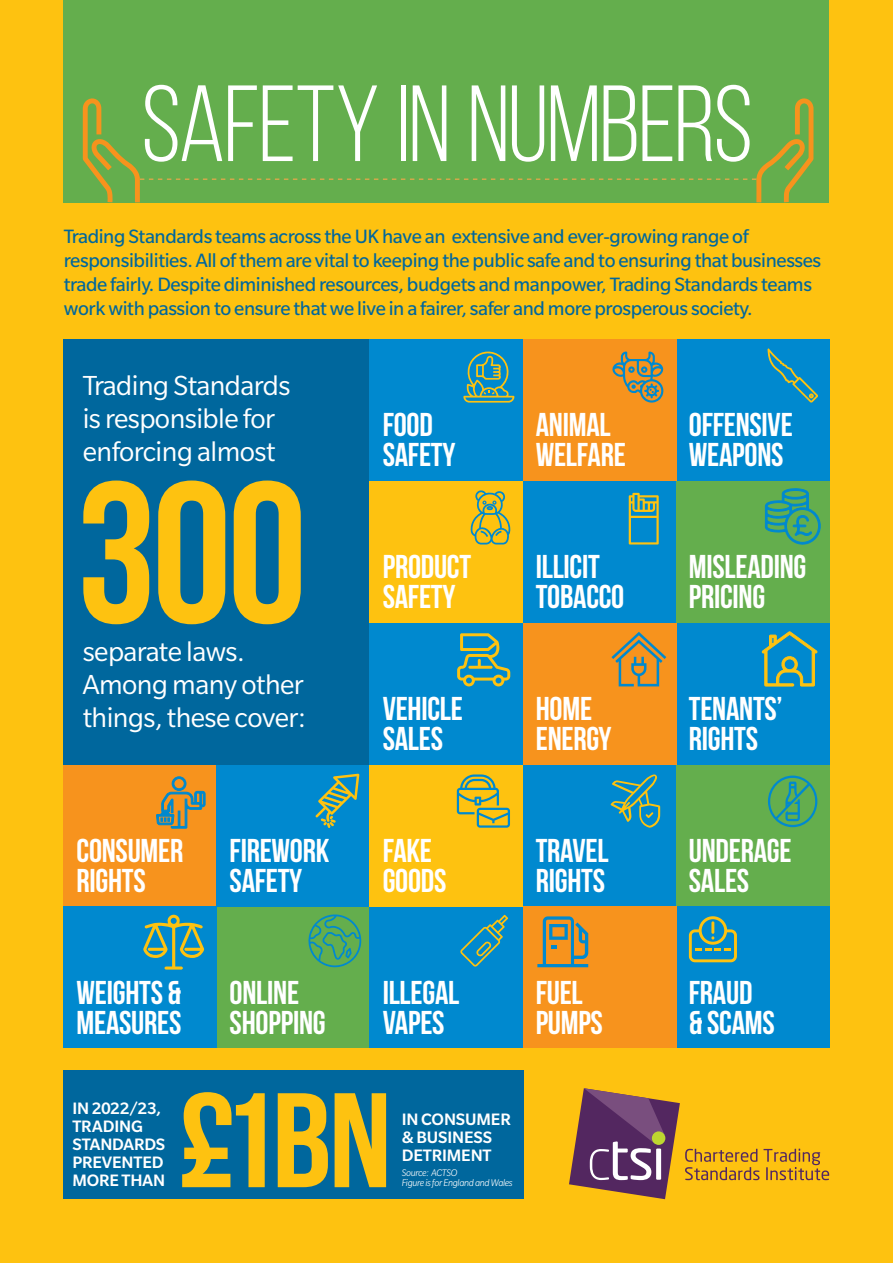
<style>
.page{position:relative;width:893px;height:1263px;background:#fec210}
.page>*{position:absolute;margin:0;border:0;box-sizing:border-box;transform-origin:0 0}
.t1{font:700 200.7px "Bebas Neue";color:#fec210}
.t2{font:700 134.25px "Bebas Neue";color:#fec210;scale:1.1 1}
.t3{font:108px "Bebas Neue";letter-spacing:-.015em;color:#fff}
.t4{font:700 33px/30px "Bebas Neue";letter-spacing:-.01em;color:#fff}
.t5{font:30px/33px "Slate Pro";letter-spacing:-.02em;color:#fff}
.t6{font:21px/24px "Slate Pro";letter-spacing:-.015em;color:#00679d}
.t7{font:500 18px/18px "Slate Pro";letter-spacing:-.01em;color:#fff}
.t8{font:italic 300 10.5px/10.5px "Slate Pro";letter-spacing:-.03em;color:#fff}
</style>
<div class="page">
<div style="left:64px;top:339px;width:306px;height:425px;background:#00679d"></div>
<div style="left:64px;top:0;width:765px;height:202px;background:#64ae4d"></div>
<div style="left:370px;top:339px;width:153px;height:142px;background:#0089cf"></div>
<div style="left:370px;top:623px;width:153px;height:141px;background:#0089cf"></div>
<div style="left:523px;top:481px;width:153px;height:142px;background:#0089cf"></div>
<div style="left:523px;top:764px;width:153px;height:142px;background:#0089cf"></div>
<div style="left:217px;top:906px;width:153px;height:142px;background:#64ae4d"></div>
<div style="left:370px;top:906px;width:153px;height:142px;background:#0089cf"></div>
<div style="left:676px;top:339px;width:153px;height:142px;background:#0089cf"></div>
<div style="left:676px;top:623px;width:153px;height:141px;background:#0089cf"></div>
<div style="left:64px;top:764px;width:153px;height:142px;background:#f7931d"></div>
<div style="left:523px;top:339px;width:153px;height:142px;background:#f7931d"></div>
<div style="left:523px;top:623px;width:153px;height:141px;background:#f7931d"></div>
<div style="left:217px;top:764px;width:153px;height:142px;background:#0089cf"></div>
<div style="left:676px;top:481px;width:153px;height:142px;background:#64ae4d"></div>
<div style="left:676px;top:764px;width:153px;height:142px;background:#64ae4d"></div>
<div style="left:370px;top:481px;width:153px;height:142px;background:#fec210"></div>
<div style="left:370px;top:764px;width:153px;height:142px;background:#fec210"></div>
<div style="left:64px;top:906px;width:153px;height:142px;background:#0089cf"></div>
<div style="left:64px;top:1071px;width:460px;height:128px;background:#00679d"></div>
<svg style="left:463px;top:351px;width:51px;height:52px"></svg>
<svg style="left:612px;top:351px;width:51px;height:52px"></svg>
<svg style="left:767px;top:348px;width:51px;height:55px"></svg>
<svg style="left:470px;top:490px;width:40px;height:54px"></svg>
<svg style="left:629px;top:493px;width:30px;height:51px"></svg>
<svg style="left:156px;top:776px;width:49px;height:53px"></svg>
<svg style="left:457px;top:633px;width:53px;height:53px"></svg>
<svg style="left:611px;top:632px;width:55px;height:54px"></svg>
<svg style="left:761px;top:631px;width:57px;height:56px"></svg>
<svg style="left:457px;top:774px;width:53px;height:54px"></svg>
<svg style="left:611px;top:774px;width:49px;height:54px"></svg>
<svg style="left:768px;top:775px;width:49px;height:52px"></svg>
<svg style="left:143px;top:914px;width:61px;height:55px"></svg>
<svg style="left:308px;top:914px;width:53px;height:53px"></svg>
<svg style="left:83px;top:98px;width:730px;height:104px"></svg>
<svg style="left:315px;top:774px;width:44px;height:54px"></svg>
<svg style="left:765px;top:488px;width:56px;height:57px"></svg>
<svg style="left:569px;top:1088px;width:260px;height:111px;background:#c79233"></svg>
<div style="left:652px;top:1131px;width:13px;height:14px;background:#bed630;border-radius:50%"></div>
<div style="left:676px;top:906px;width:153px;height:142px;background:#0089cf"></div>
<div style="left:523px;top:906px;width:153px;height:142px;background:#f7931d"></div>
<svg style="left:460px;top:915px;width:48px;height:52px"></svg>
<svg style="left:689px;top:916px;width:48px;height:46px"></svg>
<svg style="left:537px;top:916px;width:51px;height:51px"></svg>
<p class="t3" style="left:141px;top:66px;width:614px">SAFETY IN NUMBERS</p>
<p class="t6" style="left:64px;top:224px;width:759px">Trading Standards teams across the UK have an extensive and ever-growing range of responsibilities. All of them are vital to keeping the public safe and to ensuring that businesses trade fairly. Despite diminished resources, budgets and manpower, Trading Standards teams work with passion to ensure that we live in a fairer, safer and more prosperous society.</p>
<p class="t5" style="left:83px;top:369px;width:209px">Trading Standards is responsible for enforcing almost</p>
<p class="t1" style="left:77px;top:443px;width:232px">300</p>
<p class="t5" style="left:83px;top:635px;width:225px">separate laws.<br>Among many other things, these cover:</p>
<p class="t4" style="left:77px;top:835px;width:108px">CONSUMER<br>RIGHTS</p>
<p class="t4" style="left:230px;top:835px;width:101px">FIREWORK<br>SAFETY</p>
<p class="t4" style="left:383px;top:409px;width:74px">FOOD<br>SAFETY</p>
<p class="t4" style="left:383px;top:551px;width:90px">PRODUCT<br>SAFETY</p>
<p class="t4" style="left:383px;top:693px;width:82px">VEHICLE<br>SALES</p>
<p class="t4" style="left:383px;top:835px;width:65px">FAKE<br>GOODS</p>
<p class="t4" style="left:536px;top:409px;width:92px">ANIMAL<br>WELFARE</p>
<p class="t4" style="left:536px;top:551px;width:66px">ILLICIT</p>
<p class="t4" style="left:536px;top:581px;width:90px">TOBACCO</p>
<p class="t4" style="left:536px;top:693px;width:77px">HOME<br>ENERGY</p>
<p class="t4" style="left:536px;top:835px;width:74px">TRAVEL<br>RIGHTS</p>
<p class="t4" style="left:77px;top:977px;width:106px">WEIGHTS &amp;<br>MEASURES</p>
<p class="t4" style="left:230px;top:977px;width:98px">ONLINE<br>SHOPPING</p>
<p class="t4" style="left:383px;top:977px;width:78px">ILLEGAL<br>VAPES</p>
<p class="t2" style="left:178px;top:1067px;width:196px">£1BN</p>
<p class="t7" style="left:72px;top:1099px;width:94px">IN 2022/23,<br>TRADING<br>STANDARDS<br>PREVENTED<br>MORE THAN</p>
<p class="t7" style="left:402px;top:1110px;width:111px">IN CONSUMER &amp; BUSINESS<br>DETRIMENT</p>
<p class="t8" style="left:402px;top:1167px;width:113px">Source: ACTSO<br>Figure is for England and Wales</p>
<p class="t4" style="left:536px;top:977px;width:69px">FUEL<br>PUMPS</p>
<p class="t4" style="left:689px;top:409px;width:105px">OFFENSIVE<br>WEAPONS</p>
<p class="t4" style="left:689px;top:551px;width:119px">MISLEADING<br>PRICING</p>
<p class="t4" style="left:689px;top:693px;width:95px">TENANTS’<br>RIGHTS</p>
<p class="t4" style="left:689px;top:835px;width:104px">UNDERAGE<br>SALES</p>
<p class="t4" style="left:689px;top:977px;width:87px">FRAUD<br>&amp; SCAMS</p>
</div>
